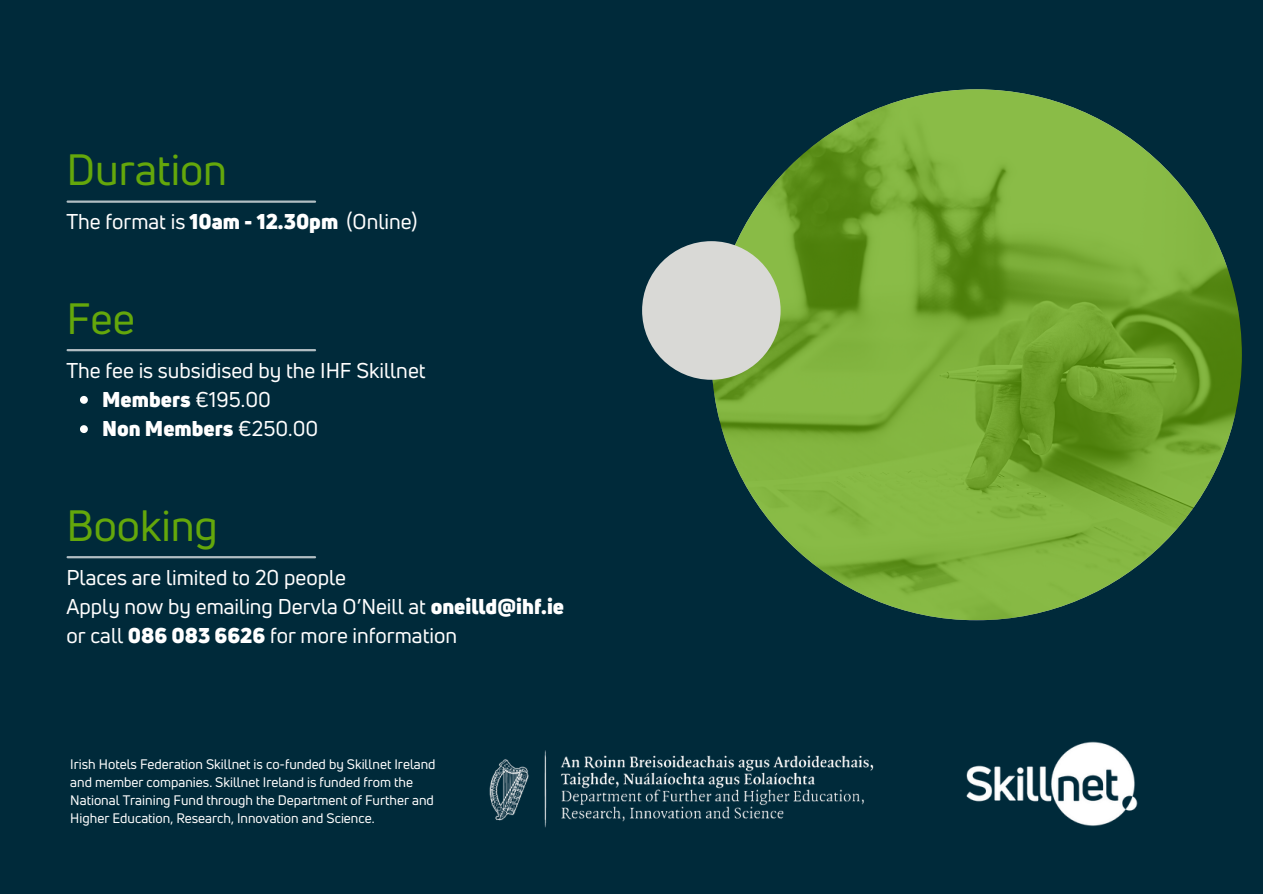
<style>
.page{position:relative;width:1263px;height:894px;background:#fff}
.page>*{position:absolute;margin:0;border:0;box-sizing:border-box;transform-origin:0 0}
.t1{font:42.9px "Uni Neue";color:#64a70b}
.t2{font:21px "Uni Neue";color:#fff}
.t3{font:900 21px "Uni Neue";color:#fff}
.t4{font:13.5px/18px "Uni Neue";color:#fff}
.s1{font-weight:900}
.s2{font-weight:400}
</style>
<div class="page">
<div style="left:0;top:0;width:1263px;height:893px;background:#002a3a"></div>
<hr style="left:68px;top:200px;width:247px;height:3px;background:#fff">
<hr style="left:68px;top:349px;width:247px;height:2px;background:#fff">
<svg style="left:80px;top:396px;width:8px;height:7px"></svg>
<svg style="left:80px;top:425px;width:8px;height:8px"></svg>
<hr style="left:68px;top:556px;width:247px;height:2px;background:#fff">
<svg style="left:711px;top:89px;width:531px;height:531px;fill:#82b43f"></svg>
<div style="left:642px;top:241px;width:139px;height:138px;background:#d9d9d6;border-radius:50%"></div>
<img style="left:966px;top:741px;width:172px;height:85px">
<img style="left:489px;top:750px;width:385px;height:78px">
<p class="t1" style="left:66px;top:140px;width:162px">Duration</p>
<p class="t2" style="left:66px;top:207px;width:353px">The format is <span class="s1">10am - 12.30pm</span> (Online)</p>
<p class="t1" style="left:66px;top:288px;width:70px">Fee</p>
<p class="t2" style="left:66px;top:356px;width:361px">The fee is subsidised by the IHF Skillnet</p>
<p class="t3" style="left:102px;top:385px;width:170px">Members <span class="s2">€195.00</span></p>
<p class="t3" style="left:102px;top:414px;width:218px">Non Members <span class="s2">€250.00</span></p>
<p class="t1" style="left:66px;top:495px;width:153px">Booking</p>
<p class="t2" style="left:66px;top:562px;width:281px">Places are limited to 20 people</p>
<p class="t2" style="left:66px;top:592px;width:499px">Apply now by emailing Dervla O’Neill at <span class="s1">oneilld@ihf.ie</span></p>
<p class="t2" style="left:66px;top:621px;width:392px">or call <span class="s1">086 083 6626</span> for more information</p>
<p class="t4" style="left:70px;top:755px;width:367px">Irish Hotels Federation Skillnet is co-funded by Skillnet Ireland and member companies. Skillnet Ireland is funded from the National Training Fund through the Department of Further and Higher Education, Research, Innovation and Science.</p>
</div>
